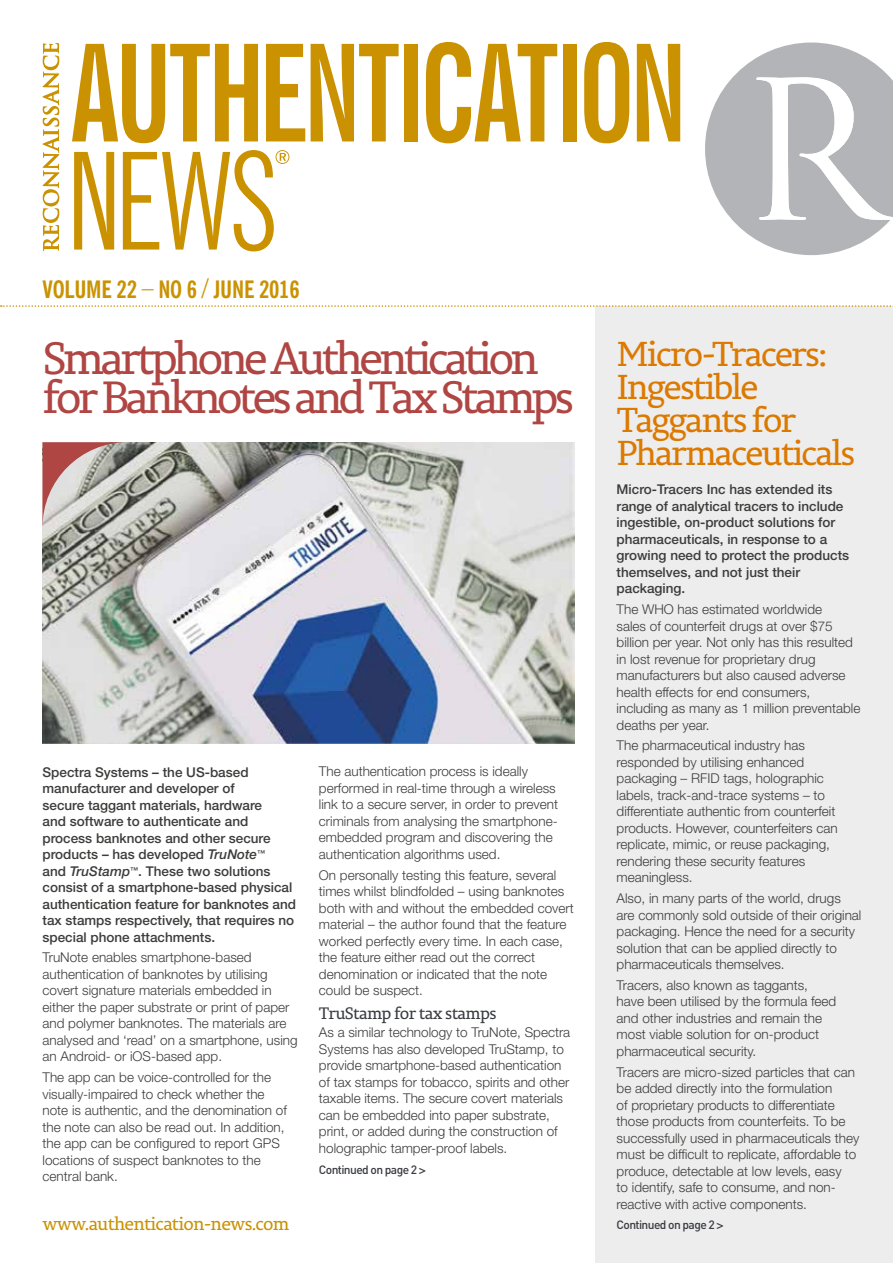
<style>
.page{position:relative;width:893px;height:1263px;background:#fff}
.page>*{position:absolute;margin:0;border:0;box-sizing:border-box;transform-origin:0 0}
.t1{font:45px/39px "Permian Slab Serif Typeface";letter-spacing:-.095em;color:#af4643}
.t2{font:34.5px/33px "Permian Slab Serif Typeface";letter-spacing:-.06em;color:#dc7901}
.t3{font:700 condensed 24px "News Gothic BT";letter-spacing:-.01em;color:#ca9200}
.t4{font:18px "Permian Slab Serif Typeface";letter-spacing:-.045em;color:#ca9200}
.t5{font:16.5px "Permian Slab Serif Typeface";letter-spacing:-.04em;color:#393b41}
.t6{font:300 13.5px/16.5px "Helvetica Neue";color:#3c3c3b}
.t7{font:500 13.5px/16.5px "Helvetica Neue";color:#3c3c3b}
.t8{font:500 12px "DIN";letter-spacing:-.05em;color:#393b41}
.s1{font-weight:400}
.s2{font-style:italic}
.s3{font-family:"Helvetica Neue"}
</style>
<div class="page">
<div style="left:595px;top:306px;width:298px;height:957px;background:#ededed"></div>
<svg style="left:1px;top:305px;width:892px;height:2px"></svg>
<svg style="left:705px;top:43px;width:188px;height:212px"></svg>
<svg style="left:43px;top:43px;width:16px;height:208px"></svg>
<svg style="left:74px;top:152px;width:40px;height:98px"></svg>
<svg style="left:123px;top:150px;width:166px;height:101px"></svg>
<div style="left:404px;top:44px;width:14px;height:97px;background:#ca9200"></div>
<svg style="left:311px;top:44px;width:88px;height:97px"></svg>
<svg style="left:266px;top:44px;width:39px;height:97px"></svg>
<svg style="left:72px;top:44px;width:186px;height:99px"></svg>
<svg style="left:426px;top:42px;width:131px;height:101px"></svg>
<div style="left:563px;top:44px;width:13px;height:97px;background:#ca9200"></div>
<svg style="left:584px;top:42px;width:45px;height:101px"></svg>
<svg style="left:637px;top:44px;width:43px;height:97px"></svg>
<img style="left:43px;top:442px;width:531px;height:301px">
<svg style="left:43px;top:442px;width:85px;height:85px;background:#b6a09b"></svg>
<h3 class="t3" style="left:43px;top:274px;width:259px">VOLUME 22 <span class="s1">–</span> NO 6 <span class="s1">/</span> JUNE 2016</h3>
<h1 class="t1" style="left:43px;top:337px;width:533px">Smartphone Authentication for Banknotes and Tax Stamps</h1>
<p class="t7" style="left:43px;top:763px;width:255px">Spectra Systems – the US-based manufacturer and developer of<br>secure taggant materials, hardware<br>and software to authenticate and process banknotes and other secure products – has developed <span class="s2">TruNote</span><sup>™<br></sup>and <span class="s2">TruStamp</span><sup>™</sup>. These two solutions consist of a smartphone-based physical authentication feature for banknotes and tax stamps respectively, that requires no special phone attachments.</p>
<p class="t6" style="left:43px;top:949px;width:257px">TruNote enables smartphone-based authentication of banknotes by utilising covert signature materials embedded in either the paper substrate or print of paper and polymer banknotes. The materials are analysed and ‘read’ on a smartphone, using an Android- or iOS-based app.</p>
<p class="t6" style="left:43px;top:1069px;width:246px">The app can be voice-controlled for the visually-impaired to check whether the note is authentic, and the denomination of the note can also be read out. In addition, the app can be configured to report GPS locations of suspect banknotes to the central bank.</p>
<h3 class="t4" style="left:43px;top:1209px;width:248px">www.authentication-news.com</h3>
<p class="t6" style="left:319px;top:763px;width:241px">The authentication process is ideally performed in real-time through a wireless link to a secure server, in order to prevent criminals from analysing the smartphone&shy;embedded program and discovering the authentication algorithms used.</p>
<p class="t6" style="left:319px;top:866px;width:256px">On personally testing this feature, several times whilst blindfolded – using banknotes both with and without the embedded covert material – the author found that the feature worked perfectly every time. In each case, the feature either read out the correct denomination or indicated that the note could be suspect.</p>
<p class="t5" style="left:319px;top:1000px;width:179px">TruStamp for tax stamps</p>
<p class="t6" style="left:319px;top:1024px;width:253px">As a similar technology to TruNote, Spectra Systems has also developed TruStamp, to provide smartphone-based authentication of tax stamps for tobacco, spirits and other taxable items. The secure covert materials can be embedded into paper substrate, print, or added during the construction of holographic tamper-proof labels.</p>
<p class="t8" style="left:319px;top:1162px;width:109px">Continued on page 2 <span class="s3">&gt;</span></p>
<h2 class="t2" style="left:617px;top:336px;width:240px">Micro-Tracers:<br>Ingestible<br>Taggants for<br>Pharmaceuticals</h2>
<p class="t7" style="left:617px;top:481px;width:234px">Micro-Tracers Inc has extended its range of analytical tracers to include ingestible, on-product solutions for pharmaceuticals, in response to a growing need to protect the products themselves, and not just their packaging.</p>
<p class="t6" style="left:617px;top:601px;width:245px">The WHO has estimated worldwide<br>sales of counterfeit drugs at over $75 billion per year. Not only has this resulted in lost revenue for proprietary drug manufacturers but also caused adverse health effects for end consumers, including as many as 1 million preventable deaths per year.</p>
<p class="t6" style="left:617px;top:737px;width:223px">The pharmaceutical industry has responded by utilising enhanced packaging – RFID tags, holographic labels, track-and-trace systems – to differentiate authentic from counterfeit products. However, counterfeiters can replicate, mimic, or reuse packaging, rendering these security features meaningless.</p>
<p class="t6" style="left:617px;top:890px;width:246px">Also, in many parts of the world, drugs are commonly sold outside of their original packaging. Hence the need for a security solution that can be applied directly to pharmaceuticals themselves.</p>
<p class="t6" style="left:617px;top:976px;width:221px">Tracers, also known as taggants, have been utilised by the formula feed and other industries and remain the most viable solution for on-product pharmaceutical security.</p>
<p class="t6" style="left:617px;top:1063px;width:244px">Tracers are micro-sized particles that can be added directly into the formulation<br>of proprietary products to differentiate those products from counterfeits. To be successfully used in pharmaceuticals they must be difficult to replicate, affordable to produce, detectable at low levels, easy<br>to identify, safe to consume, and non&shy;reactive with active components.</p>
<p class="t8" style="left:617px;top:1217px;width:109px">Continued on page 2 <span class="s3">&gt;</span></p>
</div>
